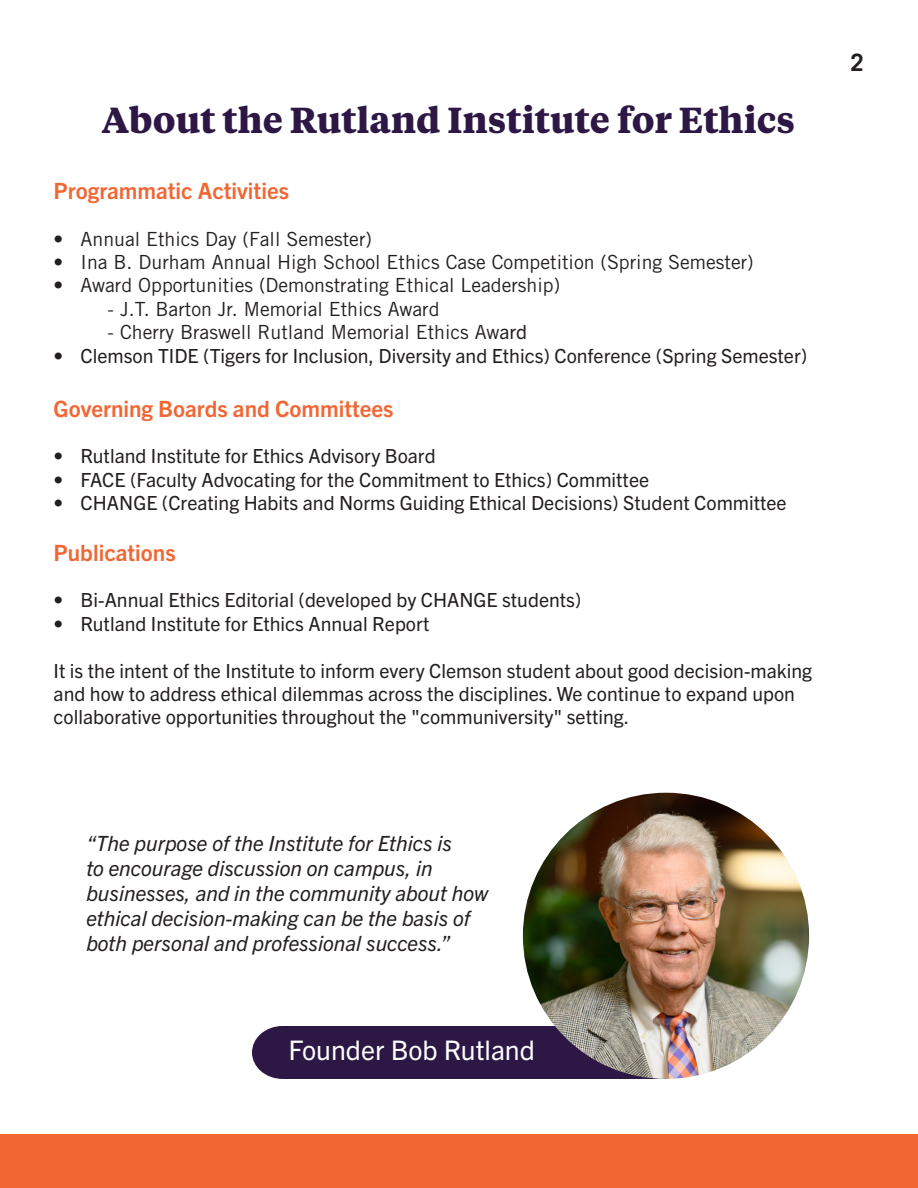
<style>
.page{position:relative;width:918px;height:1188px;background:#fff}
.page>*{position:absolute;margin:0;border:0;box-sizing:border-box;transform-origin:0 0}
.t1{font:700 36px "Tiempos Text";color:#2d1845}
.t2{font:27px "Trade Gothic Next LT Pro";color:#fff}
.t3{font:700 24px "Trade Gothic LT Std";color:#231f20}
.t4{font:700 22.5px "Trade Gothic Next LT Pro";color:#f26633}
.t5{font:italic 21px/25.2px "Trade Gothic Next LT Pro";color:#231f20}
.t6{font:19.5px/23.4px "Trade Gothic Next LT Pro";color:#231f20}
.t7{font:19.5px "Trade Gothic LT Std";color:#231f20}
.s1{font-family:"Trade Gothic Next LT Pro"}
</style>
<div class="page">
<div style="left:283px;top:1026px;width:383px;height:53px;background:#2d1845"></div>
<div style="left:252px;top:1026px;width:61px;height:53px;background:#2d1845;border-radius:50%"></div>
<img style="left:523px;top:793px;width:286px;height:286px;border-radius:143px">
<div style="left:0;top:1134px;width:918px;height:54px;background:#f26633"></div>
<p class="t1" style="left:102px;top:94px;width:695px">About the Rutland Institute for Ethics</p>
<p class="t4" style="left:54px;top:175px;width:237px">Programmatic Activities</p>
<p class="t7" style="left:54px;top:227px;width:320px">• Annual Ethics Day (Fall Semester)</p>
<p class="t7" style="left:54px;top:250px;width:702px">• Ina B. Durham Annual High School Ethics Case Competition (Spring Semester)</p>
<p class="t7" style="left:54px;top:274px;width:508px">• Award Opportunities (Demonstrating Ethical Leadership)</p>
<p class="t7" style="left:108px;top:297px;width:333px">- J.T. Barton Jr. Memorial Ethics Award</p>
<p class="t7" style="left:108px;top:321px;width:421px">- Cherry Braswell Rutland Memorial Ethics Aw<span class="s1">ard</span></p>
<p class="t6" style="left:54px;top:343px;width:755px">• Clemson TIDE (Tigers for Inclusion, Diversity and Ethics) Conference (Spring Semester)</p>
<p class="t4" style="left:54px;top:393px;width:341px">Governing Boards and Committees</p>
<p class="t6" style="left:54px;top:443px;width:384px">• Rutland Institute for Ethics Advisory Board</p>
<p class="t6" style="left:54px;top:467px;width:597px">• FACE (Faculty Advocating for the Commitment to Ethics) Committee</p>
<p class="t6" style="left:54px;top:490px;width:735px">• CHANGE (Creating Habits and Norms Guiding Ethical Decisions) Student Committee</p>
<p class="t4" style="left:54px;top:537px;width:124px">Publications</p>
<p class="t6" style="left:54px;top:587px;width:529px">• Bi-Annual Ethics Editorial (developed by CHANGE students)</p>
<p class="t6" style="left:54px;top:611px;width:377px">• Rutland Institute for Ethics Annual Report</p>
<p class="t6" style="left:54px;top:658px;width:760px">It is the intent of the Institute to inform every Clemson student about good decision-making and how to address ethical dilemmas across the disciplines. We continue to expand upon collaborative opportunities throughout the "communiversity" setting.</p>
<p class="t3" style="left:851px;top:48px;width:15px">2</p>
<p class="t5" style="left:86px;top:829px;width:404px">“The purpose of the Institute for Ethics is<br>to encourage discussion on campus, in businesses, and in the community about how ethical decision-making can be the basis of both personal and professional success.”</p>
<p class="t2" style="left:289px;top:1032px;width:248px">Founder Bob Rutland</p>
</div>
